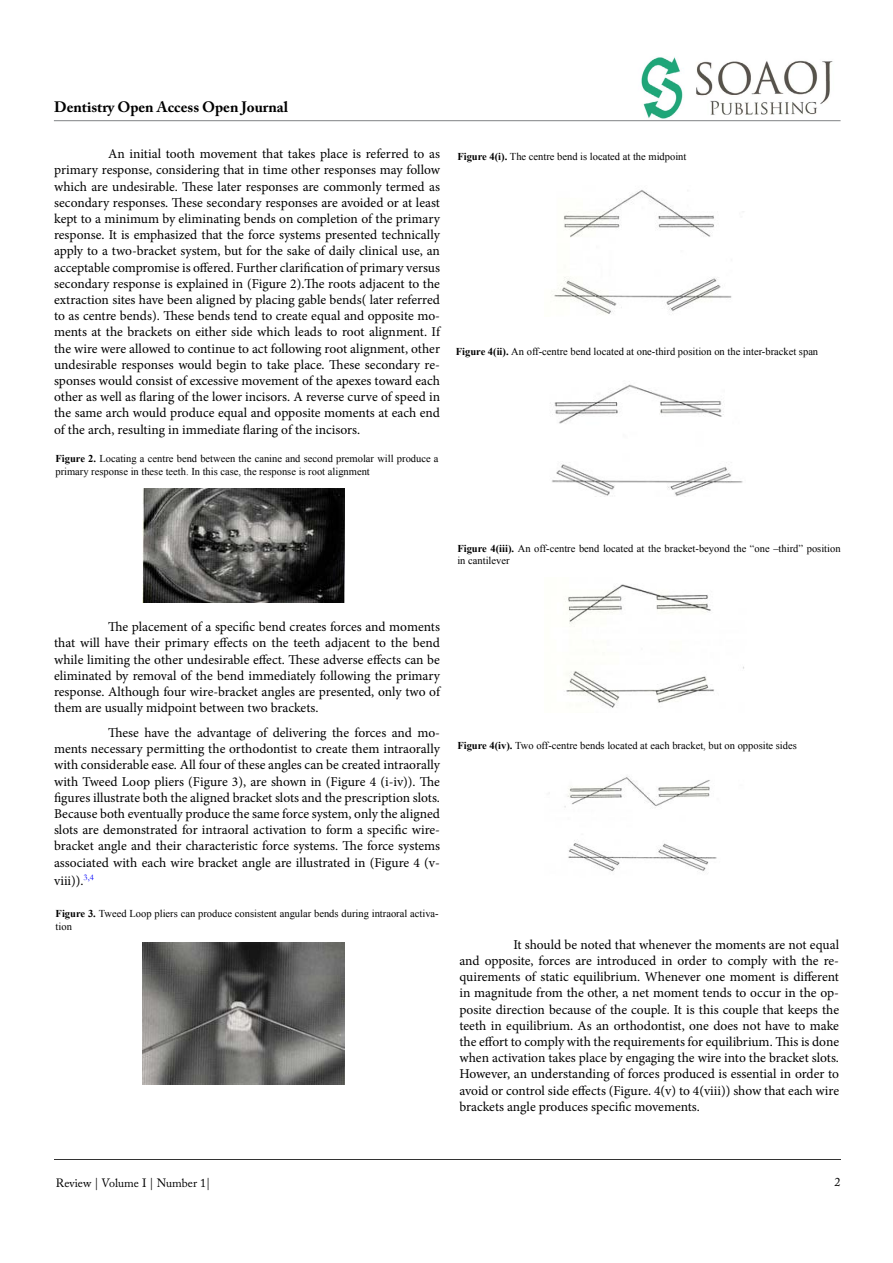
<style>
.page{position:relative;width:893px;height:1263px;background:#fff}
.page>*{position:absolute;margin:0;border:0;box-sizing:border-box;transform-origin:0 0}
.t1{font:700 15px "Adobe Caslon Pro";color:#000}
.t2{font:13.5px/16.2px "Minion Pro";color:#000;text-align:justify}
.t3{font:12px "Adobe Caslon Pro";color:#000}
.t4{font:10.5px/12.6px "Times New Roman";color:#000}
.s1{font-weight:700}
</style>
<div class="page">
<hr style="left:54px;top:120px;width:787px;height:1px;background:#808285">
<img style="left:641px;top:57px;width:192px;height:62px">
<svg style="left:54px;top:1159px;width:787px;height:1px"></svg>
<img style="left:142px;top:488px;width:203px;height:114px">
<img style="left:143px;top:942px;width:202px;height:143px">
<img style="left:552px;top:190px;width:192px;height:124px">
<img style="left:552px;top:384px;width:191px;height:112px">
<img style="left:565px;top:584px;width:179px;height:124px">
<img style="left:564px;top:777px;width:153px;height:94px">
<p class="t1" style="left:54px;top:98px;width:235px">Dentistry Open Access Open Journal</p>
<p class="t2" style="left:54px;top:146px;width:387px;text-indent:54px">An initial tooth movement that takes place is referred to as primary response, considering that in time other responses may follow which are undesirable. These later responses are commonly termed as secondary responses. These secondary responses are avoided or at least kept to a minimum by eliminating bends on completion of the primary response. It is emphasized that the force systems presented technically apply to a two-bracket system, but for the sake of daily clinical use, an acceptable compromise is offered. Further clarification of primary versus secondary response is explained in (Figure 2).The roots adjacent to the extraction sites have been aligned by placing gable bends( later referred to as centre bends). These bends tend to create equal and opposite mo&shy;ments at the brackets on either side which leads to root alignment. If the wire were allowed to continue to act following root alignment, other undesirable responses would begin to take place. These secondary re&shy;sponses would consist of excessive movement of the apexes toward each other as well as flaring of the lower incisors. A reverse curve of speed in the same arch would produce equal and opposite moments at each end of the arch, resulting in immediate flaring of the incisors.</p>
<p class="t4" style="left:55px;top:452px;width:385px"><span class="s1">Figure 2.</span> Locating a centre bend between the canine and second premolar will produce a primary response in these teeth. In this case, the response is root alignment</p>
<p class="t4" style="left:457px;top:150px;width:231px"><span class="s1">Figure 4(i).</span> The centre bend is located at the midpoint</p>
<p class="t4" style="left:456px;top:345px;width:364px"><span class="s1">Figure 4(ii).</span> An off-centre bend located at one-third position on the inter-bracket span</p>
<p class="t4" style="left:457px;top:541px;width:385px"><span class="s1">Figure 4(iii).</span> An off-centre bend located at the bracket-beyond the “one –third” position in cantilever</p>
<p class="t2" style="left:54px;top:619px;width:387px;text-indent:54px">The placement of a specific bend creates forces and moments that will have their primary effects on the teeth adjacent to the bend while limiting the other undesirable effect. These adverse effects can be eliminated by removal of the bend immediately following the primary response. Although four wire-bracket angles are presented, only two of them are usually midpoint between two brackets.</p>
<p class="t2" style="left:54px;top:725px;width:387px;text-indent:54px">These have the advantage of delivering the forces and mo&shy;ments necessary permitting the orthodontist to create them intraorally with considerable ease. All four of these angles can be created intraorally with Tweed Loop pliers (Figure 3), are shown in (Figure 4 (i-iv)). The figures illustrate both the aligned bracket slots and the prescription slots.<br>Because both eventually produce the same force system, only the aligned slots are demonstrated for intraoral activation to form a specific wire&shy;bracket angle and their characteristic force systems. The force systems associated with each wire bracket angle are illustrated in (Figure 4 (v-</p>
<p class="t2" style="left:54px;top:872px;width:41px">viii)).<sup>3,4</sup></p>
<p class="t4" style="left:56px;top:907px;width:385px"><span class="s1">Figure 3.</span> Tweed Loop pliers can produce consistent angular bends during intraoral activa&shy;tion</p>
<p class="t4" style="left:457px;top:739px;width:341px"><span class="s1">Figure 4(iv).</span> Two off-centre bends located at each bracket, but on opposite sides</p>
<p class="t2" style="left:459px;top:936px;width:381px;text-indent:54px">It should be noted that whenever the moments are not equal and opposite, forces are introduced in order to comply with the re&shy;quirements of static equilibrium. Whenever one moment is different in magnitude from the other, a net moment tends to occur in the op&shy;posite direction because of the couple. It is this couple that keeps the teeth in equilibrium. As an orthodontist, one does not have to make the effort to comply with the requirements for equilibrium. This is done when activation takes place by engaging the wire into the bracket slots.<br>However, an understanding of forces produced is essential in order to avoid or control side effects (Figure. 4(v) to 4(viii)) show that each wire brackets angle produces specific movements.</p>
<p class="t3" style="left:56px;top:1176px;width:156px">Review | Volume I | Number 1|</p>
<p class="t3" style="left:835px;top:1174px;width:7px">2</p>
</div>
